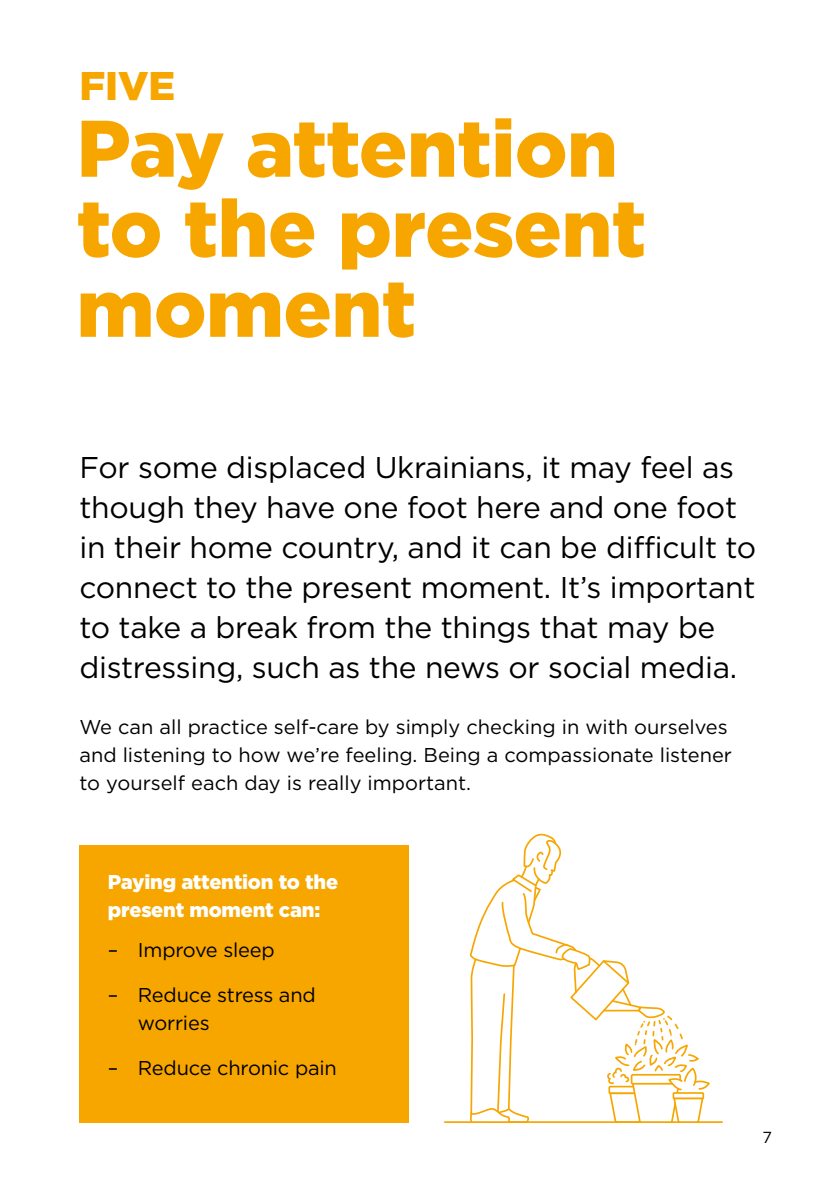
<style>
.page{position:relative;width:840px;height:1191px;background:#fff}
.page>*{position:absolute;margin:0;border:0;box-sizing:border-box;transform-origin:0 0}
.t1{font:900 80px/80px "Gotham";letter-spacing:-.005em;color:#f7a600}
.t2{font:900 40px "Gotham";color:#f7a600}
.t3{font:30px/40px "Gotham";letter-spacing:-.01em;color:#000}
.t4{font:20px/28px "Gotham";color:#000}
.t5{font:900 20px/28px "Gotham";letter-spacing:-.01em;color:#fff}
.t6{font:16px "Gotham";color:#000}
</style>
<div class="page">
<div style="left:79px;top:845px;width:329px;height:278px;background:#f7a600"></div>
<hr style="left:444px;top:1121px;width:277px;height:2px;background:#f7a600">
<svg style="left:468px;top:833px;width:242px;height:290px"></svg>
<h2 class="t2" style="left:79px;top:63px;width:97px">FIVE</h2>
<h1 class="t1" style="left:77px;top:106px;width:570px">Pay attention to the present moment</h1>
<p class="t3" style="left:79px;top:446px;width:678px">For some displaced Ukrainians, it may feel as though they have one foot here and one foot in their home country, and it can be difficult to connect to the present moment. It’s important to take a break from the things that may be distressing, such as the news or social media.</p>
<p class="t4" style="left:79px;top:713px;width:653px">We can all practice self-care by simply checking in with ourselves and listening to how we’re feeling. Being a compassionate listener to yourself each day is really important.</p>
<p class="t5" style="left:108px;top:867px;width:232px">Paying attention to the present moment can:</p>
<p class="t4" style="left:108px;top:935px;width:168px">– Improve sleep</p>
<p class="t4" style="left:138px;top:980px;width:179px;text-indent:-30px">– Reduce stress and worries</p>
<p class="t4" style="left:108px;top:1053px;width:230px">– Reduce chronic pain</p>
<p class="t6" style="left:761px;top:1127px;width:11px">7</p>
</div>
